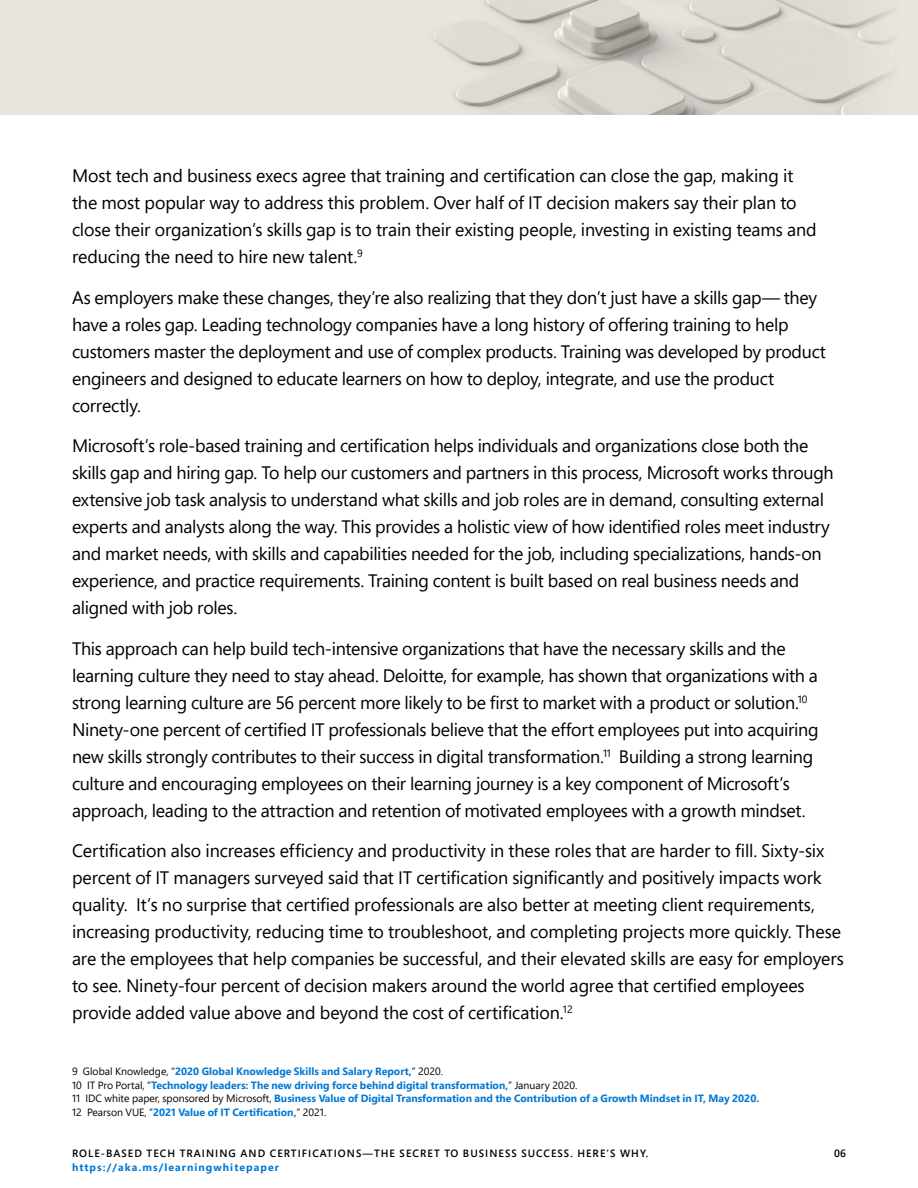
<style>
.page{position:relative;width:918px;height:1188px;background:#fff}
.page>*{position:absolute;margin:0;border:0;box-sizing:border-box;transform-origin:0 0}
.Body_copy{font:18px/27px "Segoe Pro";letter-spacing:-.015em;color:#000}
.Footnotes{font:700 10.5px "Segoe Pro";color:#0078d4}
.t1{font:600 10.5px "Segoe Pro";letter-spacing:.1em;color:#000}
.Footnotes-2{font:700 10.5px "Segoe Pro";letter-spacing:.1em;color:#0078d4}
.s1{font-weight:400;color:#000}
</style>
<div class="page">
<img style="left:0;top:0;width:918px;height:114px">
<p class="Body_copy" style="left:72px;top:162px;width:746px">Most tech and business execs agree that training and certification can close the gap, making it the most popular way to address this problem. Over half of IT decision makers say their plan to close their organization’s skills gap is to train their existing people, investing in existing teams and reducing the need to hire new talent.<sup>9</sup></p>
<p class="Body_copy" style="left:72px;top:283px;width:756px">As employers make these changes, they’re also realizing that they don’t just have a skills gap— they have a roles gap. Leading technology companies have a long history of offering training to help customers master the deployment and use of complex products. Training was developed by product engineers and designed to educate learners on how to deploy, integrate, and use the product correctly.</p>
<p class="Body_copy" style="left:72px;top:432px;width:763px">Microsoft’s role-based training and certification helps individuals and organizations close both the skills gap and hiring gap. To help our customers and partners in this process, Microsoft works through extensive job task analysis to understand what skills and job roles are in demand, consulting external experts and analysts along the way. This provides a holistic view of how identified roles meet industry and market needs, with skills and capabilities needed for the job, including specializations, hands-on experience, and practice requirements. Training content is built based on real business needs and aligned with job roles.</p>
<p class="Body_copy" style="left:72px;top:634px;width:748px">This approach can help build tech-intensive organizations that have the necessary skills and the learning culture they need to stay ahead. Deloitte, for example, has shown that organizations with a strong learning culture are 56 percent more likely to be first to market with a product or solution.<sup>10<br></sup>Ninety-one percent of certified IT professionals believe that the effort employees put into acquiring new skills strongly contributes to their success in digital transformation.<sup>11</sup> Building a strong learning culture and encouraging employees on their learning journey is a key component of Microsoft’s approach, leading to the attraction and retention of motivated employees with a growth mindset.</p>
<p class="Body_copy" style="left:72px;top:837px;width:773px">Certification also increases efficiency and productivity in these roles that are harder to fill. Sixty-six percent of IT managers surveyed said that IT certification significantly and positively impacts work quality. It’s no surprise that certified professionals are also better at meeting client requirements, increasing productivity, reducing time to troubleshoot, and completing projects more quickly. These are the employees that help companies be successful, and their elevated skills are easy for employers to see. Ninety-four percent of decision makers around the world agree that certified employees provide added value above and beyond the cost of certification.<sup>12</sup></p>
<p class="Footnotes" style="left:72px;top:1064px;width:373px"><span class="s1">9 Global Knowledge, “</span>2020 Global Knowledge Skills and Salary Report,<span class="s1">” 2020.</span></p>
<p class="Footnotes" style="left:72px;top:1078px;width:507px"><span class="s1">10 IT Pro Portal, “</span>Technology leaders: The new driving force behind digital transformation,<span class="s1">” January 2020.</span></p>
<p class="Footnotes" style="left:72px;top:1091px;width:689px"><span class="s1">11 IDC white paper, sponsored by Microsoft,</span> Business Value of Digital Transformation and the Contribution of a Growth Mindset in IT, May 2020.</p>
<p class="Footnotes" style="left:72px;top:1105px;width:256px"><span class="s1">12 Pearson VUE, “</span>2021 Value of IT Certification,<span class="s1">” 2021.</span></p>
<p class="t1" style="left:72px;top:1146px;width:578px">ROLE-BASED TECH TRAINING AND CERTIFICATIONS—THE SECRET TO BUSINESS SUCCESS. HERE’S WHY.</p>
<p class="Footnotes-2" style="left:72px;top:1159px;width:208px">https://aka.ms/learningwhitepaper</p>
<p class="t1" style="left:834px;top:1146px;width:13px">06</p>
</div>
